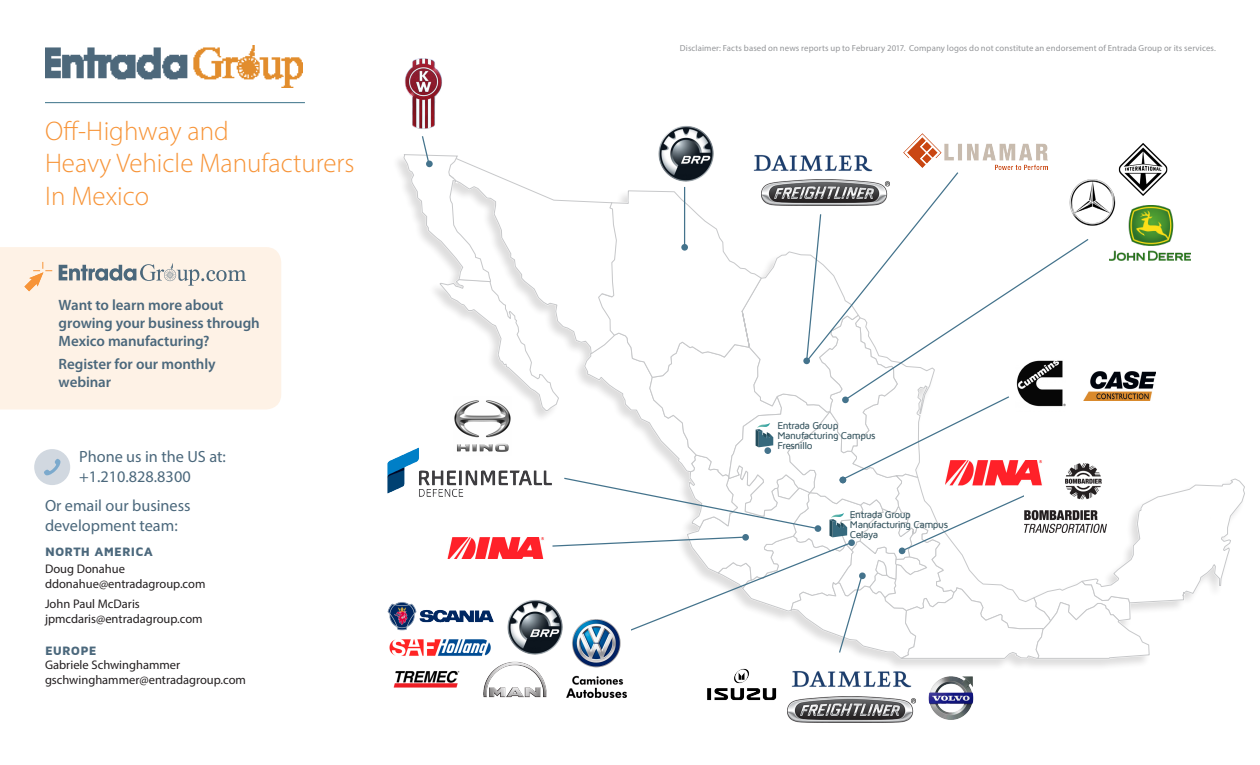
<style>
.page{position:relative;width:1260px;height:765px;background:#fff}
.page>*{position:absolute;margin:0;border:0;box-sizing:border-box;transform-origin:0 0}
.t1{font:300 27px/32.4px "Myriad Pro";color:#f79438}
.t2{font:16.25px/19.5px "Myriad Pro";color:#4b687c}
.t3{font:600 15px/18px "Myriad Pro";letter-spacing:-.005em;color:#4b687c}
.t4{font:12.5px "Myriad Pro";color:#231f20}
.t5{font:900 12.5px "Maven Pro";letter-spacing:.015em;color:#4b687c}
.t6{font:500 10.12px/10px "Maven Pro";letter-spacing:-.045em;color:#35545e}
.t7{font:8.75px "Myriad Pro";letter-spacing:.015em;color:#939598}
</style>
<div class="page">
<div style="left:391px;top:153px;width:855px;height:518px;background:#231f20;opacity:.15"></div>
<img style="left:405px;top:58px;width:37px;height:71px">
<img style="left:787px;top:696px;width:128px;height:26px">
<img style="left:666px;top:126px;width:41px;height:9px">
<img style="left:792px;top:670px;width:120px;height:18px">
<img style="left:928px;top:676px;width:46px;height:44px">
<img style="left:692px;top:659px;width:100px;height:54px">
<img style="left:394px;top:671px;width:66px;height:17px">
<img style="left:390px;top:638px;width:12px;height:19px">
<img style="left:387px;top:598px;width:15px;height:36px">
<img style="left:482px;top:661px;width:65px;height:37px">
<img style="left:559px;top:659px;width:71px;height:38px">
<img style="left:387px;top:446px;width:15px;height:52px">
<div style="left:0;top:247px;width:281px;height:162px;background:#fef2e6"></div>
<img style="left:45px;top:46px;width:258px;height:42px">
<hr style="left:45px;top:102px;width:260px;height:1px;background:#3b7288">
<svg style="left:24px;top:262px;width:28px;height:29px"></svg>
<div style="left:34px;top:449px;width:36px;height:36px;background:#d1d8e0;border-radius:50%"></div>
<svg style="left:44px;top:458px;width:17px;height:18px"></svg>
<svg style="left:402px;top:135px;width:843px;height:524px"></svg>
<svg style="left:59px;top:263px;width:187px;height:23px;background:#cfceca"></svg>
<img style="left:454px;top:396px;width:57px;height:59px">
<p class="t1" style="left:45px;top:114px;width:311px">Off-Highway and<br>Heavy Vehicle Manufacturers</p>
<p class="t1" style="left:45px;top:179px;width:106px">In Mexico</p>
<p class="t3" style="left:59px;top:295px;width:203px">Want to learn more about growing your business through<br>Mexico manufacturing?</p>
<p class="t3" style="left:59px;top:355px;width:159px">Register for our monthly webinar</p>
<p class="t2" style="left:79px;top:447px;width:148px">Phone us in the US at:</p>
<p class="t2" style="left:79px;top:466px;width:113px">+1.210.828.8300</p>
<p class="t2" style="left:45px;top:496px;width:147px">Or email our business development team:</p>
<p class="t5" style="left:45px;top:545px;width:109px">NORTH AMERICA</p>
<p class="t4" style="left:45px;top:561px;width:82px">Doug Donahue</p>
<p class="t4" style="left:45px;top:576px;width:162px">ddonahue@entradagroup.com</p>
<p class="t4" style="left:45px;top:597px;width:96px">John Paul McDaris</p>
<p class="t4" style="left:45px;top:612px;width:159px">jpmcdaris@entradagroup.com</p>
<p class="t4" style="left:45px;top:657px;width:137px">Gabriele Schwinghammer</p>
<p class="t4" style="left:45px;top:672px;width:202px">gschwinghammer@entradagroup.com</p>
<p class="t5" style="left:45px;top:644px;width:53px">EUROPE</p>
<p class="t7" style="left:680px;top:43px;width:538px">Disclaimer: Facts based on news reports up to February 2017. Company logos do not constitute an endorsement of Entrada Group or its services.</p>
<p class="t6" style="left:777px;top:420px;width:100px">Entrada Group<br>Manufacturing Campus</p>
<p class="t6" style="left:777px;top:440px;width:37px">Fresnillo</p>
<p class="t6" style="left:850px;top:510px;width:63px">Entrada Group</p>
<p class="t6" style="left:850px;top:520px;width:100px">Manufacturing Campus</p>
<p class="t6" style="left:850px;top:530px;width:30px">Celaya</p>
</div>
